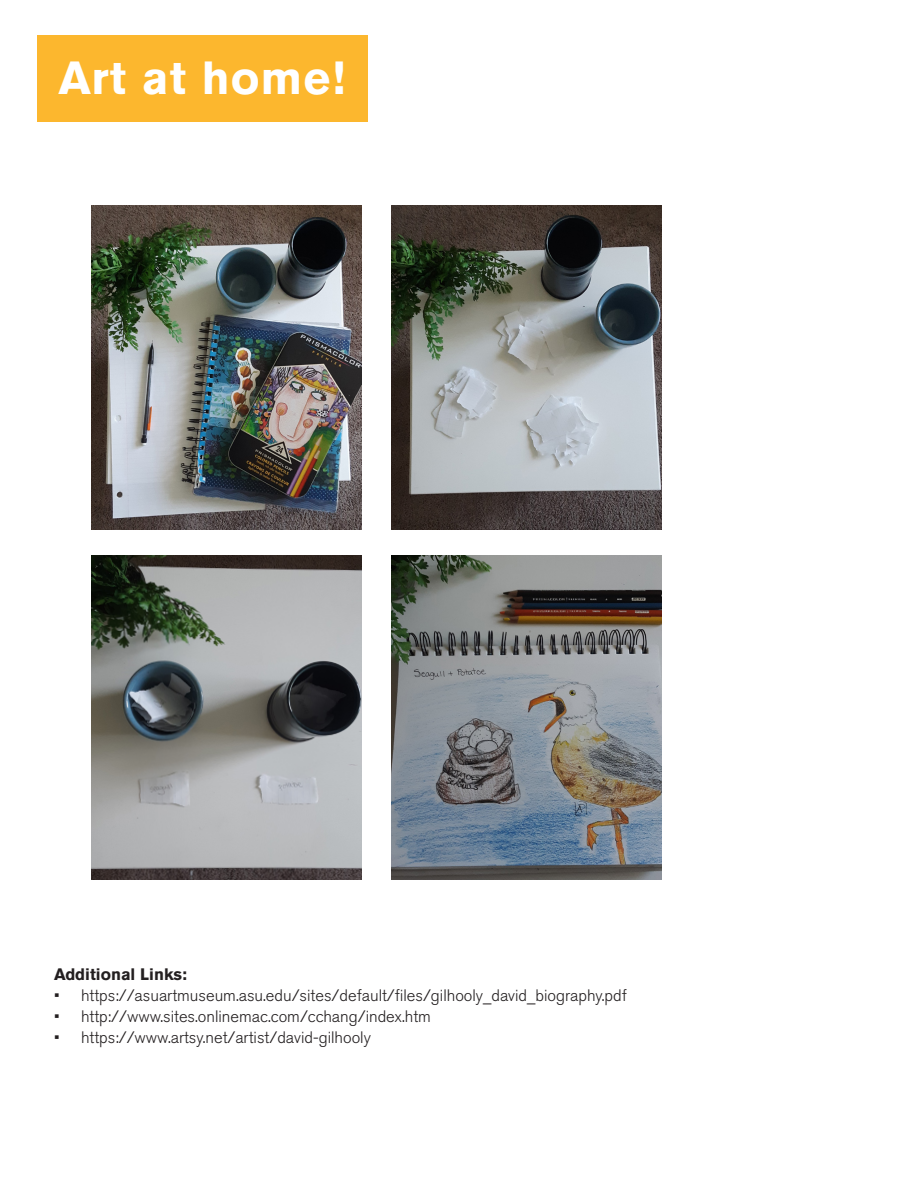
<style>
.page{position:relative;width:918px;height:1188px;background:#fff}
.page>*{position:absolute;margin:0;border:0;box-sizing:border-box;transform-origin:0 0}
.t1{font:700 46.05px "Akzidenz Grotesk Std";letter-spacing:.025em;color:#fff}
.t2{font:300 16.5px "Akzidenz Grotesk Std";color:#231f20}
.t3{font:700 16.5px "Akzidenz Grotesk Std";color:#231f20}
</style>
<div class="page">
<div style="left:38px;top:35px;width:330px;height:87px;background:#fcb72e"></div>
<img style="left:92px;top:205px;width:270px;height:324px">
<img style="left:392px;top:205px;width:270px;height:324px">
<img style="left:92px;top:555px;width:270px;height:324px">
<img style="left:392px;top:555px;width:270px;height:324px">
<p class="t1" style="left:59px;top:51px;width:288px">Art at home!</p>
<p class="t3" style="left:54px;top:965px;width:135px">Additional Links:</p>
<p class="t2" style="left:54px;top:986px;width:574px">• https://asuartmuseum.asu.edu/sites/default/files/gilhooly_david_biography.pdf</p>
<p class="t2" style="left:54px;top:1007px;width:379px">• http://www.sites.onlinemac.com/cchang/index.htm</p>
<p class="t2" style="left:54px;top:1028px;width:318px">• https://www.artsy.net/artist/david-gilhooly</p>
</div>
